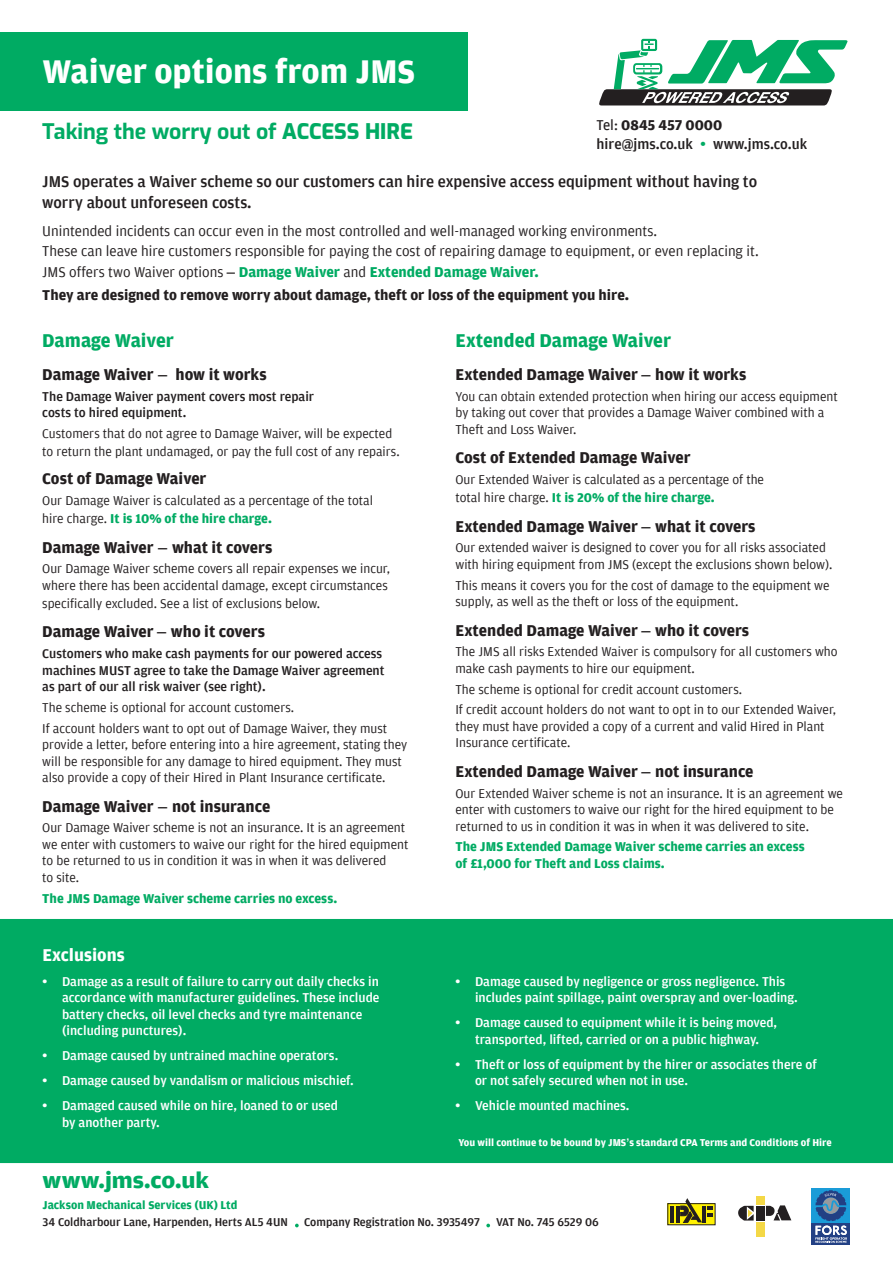
<style>
.page{position:relative;width:893px;height:1263px;background:#fff}
.page>*{position:absolute;margin:0;border:0;box-sizing:border-box;transform-origin:0 0}
.t1{font:700 34.5px "Amplitude";color:#fff}
.t2{font:700 22.5px "Amplitude Wide";color:#00ab63}
.t3{font:700 21.3px "Exo";color:#00ab63}
.t4{font:700 19.5px "Amplitude";color:#00ab63}
.t5{font:700 18px "Amplitude";color:#fff}
.t6{font:700 16.5px "Amplitude";color:#231f20}
.t7{font:500 16.5px/21.6px "Amplitude";color:#231f20}
.t8{font:15px "Amplitude";color:#231f20}
.t9{font:700 15px "Amplitude";color:#231f20}
.t10{font:700 15px "Amplitude";color:#00ab63}
.t11{font:500 15px "Amplitude";color:#231f20}
.t12{font:13.5px/16.5px "Amplitude";color:#231f20}
.t13{font:500 13.5px/16.5px "Amplitude";color:#fff}
.t14{font:500 13.5px/16.5px "Amplitude";color:#231f20}
.t15{font:700 13.5px/16.5px "Amplitude";color:#00ab63}
.t16{font:500 12px "Amplitude";color:#231f20}
.t17{font:700 12px "Amplitude";color:#00ab63}
.t18{font:700 10.5px "Amplitude";color:#fff}
.s1{font-weight:800}
.s2{font-weight:400}
.s3{font-family:"Arial";font-weight:700;color:#00ab63}
.s4{font-weight:400;color:#231f20}
.s5{font-family:"Arial";font-weight:400;color:#231f20}
.s6{font-family:"Arial";font-weight:400}
.s7{font-weight:700;color:#00ab63}
.s8{font-family:"Arial";font-weight:700}
.s9{font-family:"Arial"}
</style>
<div class="page">
<div style="left:0;top:919px;width:893px;height:244px;background:#00ab63"></div>
<svg style="left:599px;top:39px;width:248px;height:66px"></svg>
<svg style="left:670px;top:1205px;width:43px;height:18px"></svg>
<hr style="left:670px;top:1206px;width:3px;height:16px;background:#231f20">
<hr style="left:676px;top:1206px;width:4px;height:16px;background:#231f20">
<svg style="left:680px;top:1198px;width:33px;height:24px"></svg>
<svg style="left:738px;top:1206px;width:16px;height:14px"></svg>
<div style="left:756px;top:1206px;width:9px;height:14px;background:#231f20"></div>
<div style="left:756px;top:1196px;width:9px;height:9px;background:#f4d846"></div>
<div style="left:756px;top:1222px;width:9px;height:14px;background:#f4d846"></div>
<svg style="left:766px;top:1205px;width:25px;height:15px"></svg>
<div style="left:812px;top:1188px;width:38px;height:37px;background:#1a9cd8"></div>
<div style="left:812px;top:1223px;width:38px;height:21px;background:#224084"></div>
<svg style="left:815px;top:1190px;width:32px;height:53px"></svg>
<div style="left:0;top:32px;width:468px;height:79px;background:#00ab63"></div>
<svg style="left:295px;top:1224px;width:4px;height:3px"></svg>
<svg style="left:486px;top:1224px;width:4px;height:3px"></svg>
<p class="t1" style="left:43px;top:52px;width:374px">Waiver options from JMS</p>
<p class="t3" style="left:42px;top:115px;width:372px">Taking the worry out of <span class="s1">ACCESS HIRE</span></p>
<p class="t9" style="left:597px;top:116px;width:127px"><span class="s2">Tel:</span> 0845 457 0000</p>
<p class="t11" style="left:597px;top:136px;width:212px">hire@jms.co.uk <span class="s3">•</span> www.jms.co.uk</p>
<p class="t7" style="left:42px;top:170px;width:716px">JMS operates a Waiver scheme so our customers can hire expensive access equipment without having to worry about unforeseen costs.</p>
<p class="t8" style="left:42px;top:223px;width:616px">Unintended incidents can occur even in the most controlled and well-managed working environments.</p>
<p class="t8" style="left:42px;top:242px;width:718px">These can leave hire customers responsible for paying the cost of repairing damage to equipment, or even replacing it.</p>
<p class="t10" style="left:42px;top:263px;width:498px"><span class="s4">JMS offers two Waiver options</span> <span class="s5">–</span> Damage Waiver <span class="s4">and</span> Extended Damage Waiver.</p>
<p class="t9" style="left:42px;top:287px;width:588px">They are designed to remove worry about damage, theft or loss of the equipment you hire.</p>
<p class="t4" style="left:42px;top:330px;width:133px">Damage Waiver</p>
<p class="t4" style="left:455px;top:330px;width:217px">Extended Damage Waiver</p>
<p class="t6" style="left:42px;top:365px;width:226px">Damage Waiver <span class="s6">–</span> how it works</p>
<p class="t14" style="left:42px;top:388px;width:273px">The Damage Waiver payment covers most repair costs to hired equipment.</p>
<p class="t12" style="left:42px;top:425px;width:359px;line-height:18px">Customers that do not agree to Damage Waiver, will be expected to return the plant undamaged, or pay the full cost of any repairs.</p>
<p class="t6" style="left:42px;top:470px;width:166px">Cost of Damage Waiver</p>
<p class="t12" style="left:42px;top:492px;width:332px;line-height:18px">Our Damage Waiver is calculated as a percentage of the total hire charge. <span class="s7">It is 10% of the hire charge.</span></p>
<p class="t6" style="left:42px;top:538px;width:232px">Damage Waiver <span class="s6">–</span> what it covers</p>
<p class="t12" style="left:42px;top:561px;width:349px">Our Damage Waiver scheme covers all repair expenses we incur, where there has been accidental damage, except circumstances</p>
<p class="t12" style="left:42px;top:595px;width:279px">specifically excluded. See a list of exclusions below.</p>
<p class="t6" style="left:42px;top:623px;width:224px">Damage Waiver <span class="s6">–</span> who it covers</p>
<p class="t14" style="left:42px;top:645px;width:344px">Customers who make cash payments for our powered access machines MUST agree to take the Damage Waiver agreement as part of our all risk waiver (see right).</p>
<p class="t12" style="left:42px;top:699px;width:253px">The scheme is optional for account customers.</p>
<p class="t12" style="left:42px;top:720px;width:367px">If account holders want to opt out of Damage Waiver, they must provide a letter, before entering into a hire agreement, stating they will be responsible for any damage to hired equipment. They must also provide a copy of their Hired in Plant Insurance certificate.</p>
<p class="t6" style="left:42px;top:797px;width:229px">Damage Waiver <span class="s6">–</span> not insurance</p>
<p class="t12" style="left:42px;top:820px;width:368px">Our Damage Waiver scheme is not an insurance. It is an agreement we enter with customers to waive our right for the hired equipment to be returned to us in condition it was in when it was delivered<br>to site.</p>
<p class="t15" style="left:42px;top:890px;width:296px">The JMS Damage Waiver scheme carries no excess.</p>
<p class="t5" style="left:43px;top:945px;width:84px">Exclusions</p>
<p class="t13" style="left:62px;top:973px;width:319px;text-indent:-20px"><span class="s8">•</span> Damage as a result of failure to carry out daily checks in accordance with manufacturer guidelines. These include battery checks, oil level checks and tyre maintenance (including punctures).</p>
<p class="t13" style="left:43px;top:1048px;width:297px"><span class="s8">•</span> Damage caused by untrained machine operators.</p>
<p class="t13" style="left:43px;top:1073px;width:313px"><span class="s8">•</span> Damage caused by vandalism or malicious mischief.</p>
<p class="t13" style="left:62px;top:1098px;width:278px;text-indent:-20px"><span class="s8">•</span> Damaged caused while on hire, loaned to or used by another party.</p>
<p class="t2" style="left:43px;top:1168px;width:168px">www.jms.co.uk</p>
<p class="t6" style="left:455px;top:365px;width:292px">Extended Damage Waiver <span class="s6">–</span> how it works</p>
<p class="t12" style="left:455px;top:388px;width:384px">You can obtain extended protection when hiring our access equipment by taking out cover that provides a Damage Waiver combined with a<br>Theft and Loss Waiver.</p>
<p class="t6" style="left:455px;top:449px;width:237px">Cost of Extended Damage Waiver</p>
<p class="t12" style="left:455px;top:471px;width:310px;line-height:18px">Our Extended Waiver is calculated as a percentage of the total hire charge. <span class="s7">It is 20% of the hire charge.</span></p>
<p class="t6" style="left:455px;top:517px;width:302px">Extended Damage Waiver <span class="s6">–</span> what it covers</p>
<p class="t12" style="left:455px;top:540px;width:378px">Our extended waiver is designed to cover you for all risks associated with hiring equipment from JMS (except the exclusions shown below).</p>
<p class="t12" style="left:455px;top:577px;width:375px">This means it covers you for the cost of damage to the equipment we supply, as well as the theft or loss of the equipment.</p>
<p class="t6" style="left:455px;top:621px;width:295px">Extended Damage Waiver <span class="s6">–</span> who it covers</p>
<p class="t12" style="left:455px;top:644px;width:384px">The JMS all risks Extended Waiver is compulsory for all customers who make cash payments to hire our equipment.</p>
<p class="t12" style="left:455px;top:681px;width:288px">The scheme is optional for credit account customers.</p>
<p class="t12" style="left:455px;top:702px;width:382px">If credit account holders do not want to opt in to our Extended Waiver, they must have provided a copy of a current and valid Hired in Plant<br>Insurance certificate.</p>
<p class="t6" style="left:455px;top:762px;width:299px">Extended Damage Waiver <span class="s6">–</span> not insurance</p>
<p class="t12" style="left:455px;top:785px;width:389px">Our Extended Waiver scheme is not an insurance. It is an agreement we enter with customers to waive our right for the hired equipment to be returned to us in condition it was in when it was delivered to site.</p>
<p class="t15" style="left:455px;top:839px;width:351px">The JMS Extended Damage Waiver scheme carries an excess of £1,000 for Theft and Loss claims.</p>
<p class="t13" style="left:475px;top:973px;width:324px;text-indent:-20px"><span class="s8">•</span> Damage caused by negligence or gross negligence. This includes paint spillage, paint overspray and over-loading.</p>
<p class="t13" style="left:455px;top:1014px;width:323px;text-align:center"><span class="s8">•</span> Damage caused to equipment while it is being moved, transported, lifted, carried or on a public highway.</p>
<p class="t13" style="left:475px;top:1056px;width:343px;text-indent:-20px"><span class="s8">•</span> Theft or loss of equipment by the hirer or associates there of or not safely secured when not in use.</p>
<p class="t13" style="left:455px;top:1097px;width:176px"><span class="s8">•</span> Vehicle mounted machines.</p>
<p class="t18" style="left:459px;top:1136px;width:375px">You will continue to be bound by JMS<span class="s9">’</span>s standard CPA Terms and Conditions of Hire</p>
<p class="t17" style="left:43px;top:1199px;width:196px">Jackson Mechanical Services (UK) Ltd</p>
<p class="t16" style="left:43px;top:1215px;width:247px">34 Coldharbour Lane, Harpenden, Herts AL5 4UN</p>
<p class="t16" style="left:304px;top:1215px;width:177px">Company Registration No. 3935497</p>
<p class="t16" style="left:496px;top:1215px;width:104px">VAT No. 745 6529 06</p>
</div>
